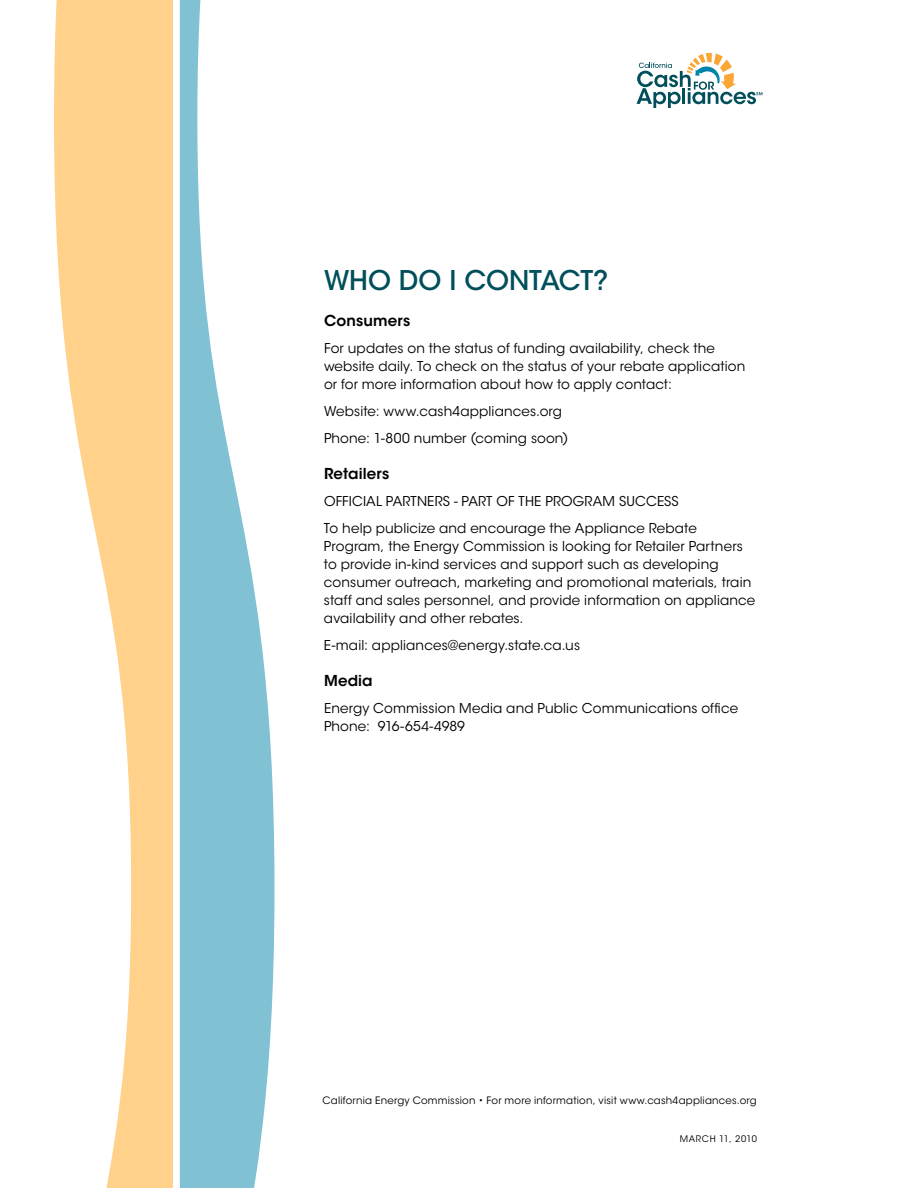
<style>
.page{position:relative;width:918px;height:1188px;background:#fff}
.page>*{position:absolute;margin:0;border:0;box-sizing:border-box;transform-origin:0 0}
.t1{font:500 27px "ITC Avant Garde Std";letter-spacing:-.005em;color:#004f5a}
.t2{font:600 15px "ITC Avant Garde Std";letter-spacing:.01em;color:#000}
.t3{font:13.5px/18px "ITC Avant Garde Std";letter-spacing:.01em;color:#000}
.t4{font:10.2px "ITC Avant Garde Std";letter-spacing:.02em;color:#000}
.t5{font:9px "ITC Avant Garde Std";letter-spacing:.075em;color:#000}
</style>
<div class="page">
<svg style="left:54px;top:0;width:119px;height:1188px;fill:#ffd18b"></svg>
<svg style="left:180px;top:0;width:94px;height:1188px;fill:#80c1d4"></svg>
<svg style="left:636px;top:53px;width:126px;height:55px"></svg>
<h1 class="t1" style="left:324px;top:263px;width:286px">WHO DO I CONTACT?</h1>
<p class="t2" style="left:324px;top:311px;width:88px">Consumers</p>
<p class="t3" style="left:324px;top:339px;width:423px">For updates on the status of funding availability, check the website daily. To check on the status of your rebate application or for more information about how to apply contact:</p>
<p class="t3" style="left:324px;top:398px;width:246px;line-height:27px">Website: www.cash4appliances.org<br>Phone: 1-800 number (coming soon)</p>
<p class="t2" style="left:324px;top:464px;width:67px">Retailers</p>
<p class="t3" style="left:324px;top:488px;width:374px;line-height:27px">OFFICIAL PARTNERS - PART OF THE PROGRAM SUCCESS<br>To help publicize and encourage the Appliance Rebate</p>
<p class="t3" style="left:324px;top:537px;width:433px">Program, the Energy Commission is looking for Retailer Partners to provide in-kind services and support such as developing consumer outreach, marketing and promotional materials, train staff and sales personnel, and provide information on appliance availability and other rebates.</p>
<p class="t3" style="left:324px;top:636px;width:258px">E-mail: appliances@energy.state.ca.us</p>
<p class="t2" style="left:324px;top:671px;width:50px">Media</p>
<p class="t3" style="left:324px;top:699px;width:416px">Energy Commission Media and Public Communications office<br>Phone: 916-654-4989</p>
<p class="t4" style="left:322px;top:1094px;width:436px">California Energy Commission • For more information, visit www.cash4appliances.org</p>
<p class="t5" style="left:680px;top:1133px;width:79px">March 11, 2010</p>
</div>
